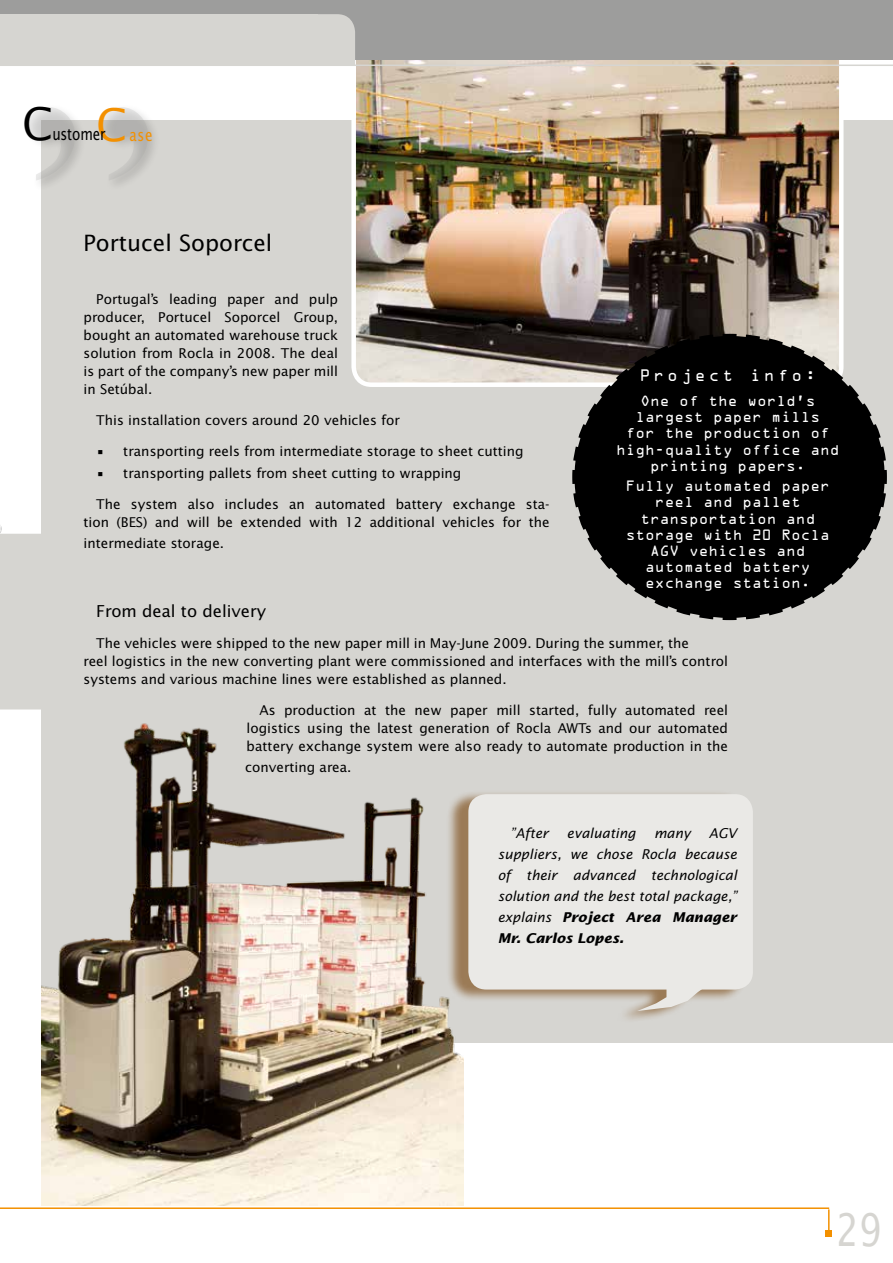
<style>
.page{position:relative;width:893px;height:1263px;background:#fff}
.page>*{position:absolute;margin:0;border:0;box-sizing:border-box;transform-origin:0 0}
.t1{font:45px "Lucida Sans Std";color:#d6d5d1;scale:.8 1}
.t2{font:45px "Lucida Sans Std";color:#000}
.t3{font:45px "Lucida Sans Std";color:#f39000}
.t4{font:22.5px "Lucida Sans Std";color:#000}
.t5{font:16.8px "Lucida Sans Std";letter-spacing:-.01em;color:#000;scale:.8 1}
.t6{font:16.8px "Lucida Sans Std";color:#f39000;scale:.8 1}
.t7{font:16.5px "Lucida Sans Std";color:#000}
.t8{font:15px "OCRA Std";letter-spacing:.2em;color:#fff}
.t9{font:13.5px/18px "Lucida Sans Std";color:#000;text-align:justify}
.t10{font:13.5px/16.2px "OCRA Std";color:#fff;text-align:center}
.t11{font:italic 13.5px/21px "Lucida Sans Std";color:#000;text-align:justify}
.s1{font-weight:700}
</style>
<div class="page">
<div style="left:0;top:534px;width:41px;height:175px;background:#d6d5d1"></div>
<div style="left:41px;top:120px;width:852px;height:923px;background:#d6d5d1"></div>
<img style="left:356px;top:60px;width:482px;height:322px">
<hr style="left:828px;top:1209px;width:2px;height:24px;background:#f39000">
<svg style="left:826px;top:1230px;width:6px;height:6px"></svg>
<div style="left:0;top:0;width:893px;height:60px;background:#9d9d9c"></div>
<svg style="left:570px;top:332px;width:317px;height:289px"></svg>
<img style="left:41px;top:723px;width:422px;height:482px">
<div style="left:446px;top:790px;width:301px;height:233px;background:#723b00;opacity:.59"></div>
<div style="left:468px;top:794px;width:285px;height:195px;background:#eae9e6;border-radius:18px"></div>
<svg style="left:637px;top:989px;width:71px;height:22px"></svg>
<hr style="left:0;top:1207px;width:829px;height:2px;background:#f39000">
<hr style="left:0;top:65px;width:893px;height:1px;background:#d6d5d1">
<div style="left:25px;top:104px;width:136px;height:88px;background:#000;opacity:.14"></div>
<svg style="left:0;top:14px;width:355px;height:167px"></svg>
<img style="left:0;top:52px;width:6px;height:591px">
<h1 class="t2" style="left:22px;top:98px;width:33px">C</h1>
<h1 class="t3" style="left:96px;top:98px;width:33px">C</h1>
<p class="t5" style="left:52px;top:124px;width:68px">ustomer</p>
<p class="t6" style="left:129px;top:125px;width:31px">ase</p>
<h2 class="t4" style="left:83px;top:230px;width:190px">Portucel Soporcel</h2>
<p class="t9" style="left:84px;top:291px;width:256px;text-indent:13px">Portugal’s leading paper and pulp producer, Portucel Soporcel Group, bought an automated warehouse truck solution from Rocla in 2008. The deal is part of the company’s new paper mill in Setúbal.</p>
<p class="t9" style="left:96px;top:411px;width:305px">This installation covers around 20 vehicles for</p>
<p class="t9" style="left:96px;top:442px;width:429px">• transporting reels from intermediate storage to sheet cutting</p>
<p class="t9" style="left:96px;top:464px;width:367px">• transporting pallets from sheet cutting to wrapping</p>
<p class="t9" style="left:84px;top:495px;width:468px;text-align:right">The system also includes an automated battery exchange sta&shy;tion (BES) and will be extended with 12 additional vehicles for the</p>
<p class="t9" style="left:84px;top:534px;width:142px">intermediate storage.</p>
<p class="t8" style="left:640px;top:369px;width:178px">Project info:</p>
<p class="t10" style="left:616px;top:394px;width:225px">One of the world’s largest paper mills<br>for the production of high-quality office and printing papers.</p>
<p class="t10" style="left:626px;top:479px;width:206px">Fully automated paper reel and pallet transportation and storage with 20 Rocla<br>AGV vehicles and automated battery exchange station.</p>
<p class="t7" style="left:96px;top:602px;width:172px">From deal to delivery</p>
<p class="t9" style="left:83px;top:634px;width:646px;text-align:left;text-indent:13px">The vehicles were shipped to the new paper mill in May-June 2009. During the summer, the<br>reel logistics in the new converting plant were commissioned and interfaces with the mill’s control systems and various machine lines were established as planned.</p>
<p class="t9" style="left:247px;top:701px;width:483px;text-indent:13px">As production at the new paper mill started, fully automated reel logistics using the latest generation of Rocla AWTs and our automated battery exchange system were also ready to automate production in the</p>
<p class="t9" style="left:245px;top:758px;width:108px">converting area.</p>
<p class="t11" style="left:511px;top:823px;width:40px">”After</p>
<p class="t11" style="left:567px;top:823px;width:70px">evaluating</p>
<p class="t11" style="left:654px;top:823px;width:38px">many</p>
<p class="t11" style="left:498px;top:823px;width:241px;text-indent:211px">AGV suppliers, we chose Rocla because of their advanced technological solution and the best total package,” explains <span class="s1">Project Area Manager Mr. Carlos Lopes.</span></p>
<h1 class="t1" style="left:836px;top:1204px;width:58px">29</h1>
</div>
